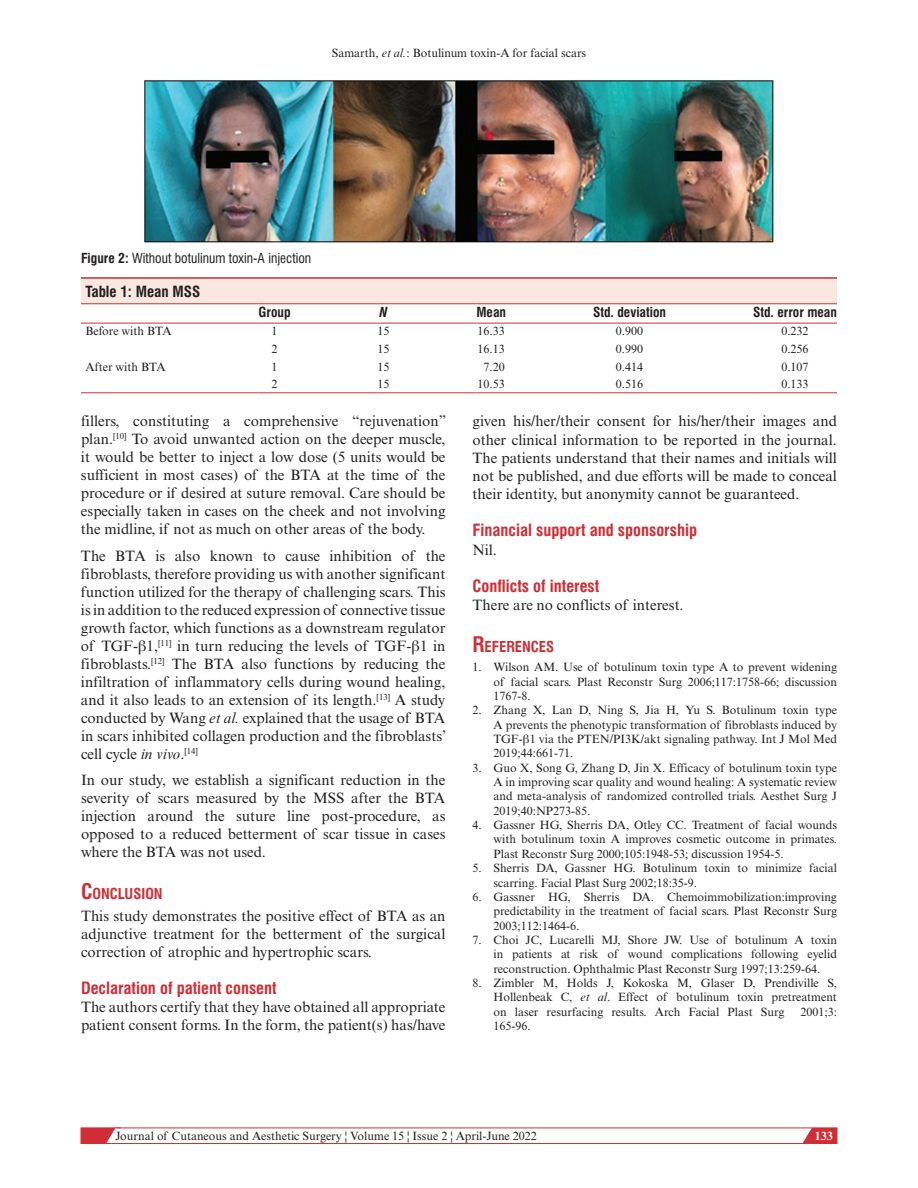
<style>
.page{position:relative;width:918px;height:1188px;background:#fff}
.page>*{position:absolute;margin:0;border:0;box-sizing:border-box;transform-origin:0 0}
.t1{font:700 condensed 16.5px "Swiss 721 BT";color:#d02e37}
.t2{font:15px/18px "Times New Roman MT Std";color:#231f20;text-align:justify}
.t3{font:700 condensed 15px "Swiss 721 BT";color:#231f20}
.t4{font:700 condensed 14.7px "Swiss 721 BT";color:#d02e37}
.t5{font:condensed 13.5px "Swiss 721 BT";color:#231f20}
.t6{font:700 condensed 13.5px "Swiss 721 BT";color:#231f20}
.t7{font:italic 700 condensed 13.5px "Swiss 721 BT";color:#231f20}
.t8{font:12px/14.4px "Times New Roman MT Std";color:#231f20;text-align:justify}
.t9{font:700 12px "Times New Roman MT Std";color:#fff}
.s1{font-style:italic}
.s2{font-weight:700}
.s3{font-family:"Gandhari Unicode"}
.s4{font-size:21px}
</style>
<div class="page">
<svg style="left:798px;top:1127px;width:39px;height:15px"></svg>
<div style="left:81px;top:1128px;width:756px;height:16px;border:1px solid #d02e37"></div>
<svg style="left:81px;top:1127px;width:40px;height:17px"></svg>
<img style="left:144px;top:80px;width:630px;height:163px">
<div style="left:81px;top:278px;width:756px;height:26px;background:#f9e7e0"></div>
<hr style="left:81px;top:277px;width:756px;height:2px;background:#d02e37">
<hr style="left:81px;top:303px;width:178px;height:1px;background:#d02e37">
<hr style="left:81px;top:323px;width:178px;height:1px;background:#d02e37">
<hr style="left:259px;top:303px;width:119px;height:1px;background:#d02e37">
<hr style="left:259px;top:323px;width:119px;height:1px;background:#d02e37">
<hr style="left:378px;top:303px;width:98px;height:1px;background:#d02e37">
<hr style="left:378px;top:323px;width:98px;height:1px;background:#d02e37">
<hr style="left:476px;top:303px;width:117px;height:1px;background:#d02e37">
<hr style="left:476px;top:323px;width:117px;height:1px;background:#d02e37">
<hr style="left:593px;top:303px;width:160px;height:1px;background:#d02e37">
<hr style="left:593px;top:323px;width:160px;height:1px;background:#d02e37">
<hr style="left:753px;top:303px;width:84px;height:1px;background:#d02e37">
<hr style="left:753px;top:323px;width:84px;height:1px;background:#d02e37">
<hr style="left:81px;top:392px;width:178px;height:1px;background:#d02e37">
<hr style="left:259px;top:392px;width:119px;height:1px;background:#d02e37">
<hr style="left:378px;top:392px;width:98px;height:1px;background:#d02e37">
<hr style="left:476px;top:392px;width:117px;height:1px;background:#d02e37">
<hr style="left:593px;top:392px;width:160px;height:1px;background:#d02e37">
<hr style="left:753px;top:392px;width:84px;height:1px;background:#d02e37">
<p class="t8" style="left:332px;top:46px;width:256px">Samarth, <span class="s1">et al.</span>: Botulinum toxin-A for facial scars</p>
<p class="t5" style="left:81px;top:249px;width:232px"><span class="s2">Figure 2:</span> Without botulinum toxin-A injection</p>
<p class="t3" style="left:86px;top:283px;width:116px">Table 1: Mean MSS</p>
<p class="t6" style="left:259px;top:304px;width:34px">Group</p>
<p class="t7" style="left:379px;top:304px;width:10px">N</p>
<p class="t6" style="left:476px;top:304px;width:31px">Mean</p>
<p class="t6" style="left:593px;top:304px;width:75px">Std. deviation</p>
<p class="t6" style="left:753px;top:304px;width:85px">Std. error mean</p>
<p class="t8" style="left:86px;top:324px;width:88px">Before with BTA</p>
<p class="t8" style="left:272px;top:324px;width:7px">1</p>
<p class="t8" style="left:378px;top:324px;width:13px">15</p>
<p class="t8" style="left:478px;top:324px;width:29px">16.33</p>
<p class="t8" style="left:616px;top:324px;width:29px">0.900</p>
<p class="t8" style="left:781px;top:324px;width:29px">0.232</p>
<p class="t8" style="left:272px;top:342px;width:7px">2</p>
<p class="t8" style="left:378px;top:342px;width:13px">15</p>
<p class="t8" style="left:478px;top:342px;width:29px">16.13</p>
<p class="t8" style="left:616px;top:342px;width:29px">0.990</p>
<p class="t8" style="left:781px;top:342px;width:29px">0.256</p>
<p class="t8" style="left:86px;top:359px;width:82px">After with BTA</p>
<p class="t8" style="left:272px;top:359px;width:7px">1</p>
<p class="t8" style="left:378px;top:359px;width:13px">15</p>
<p class="t8" style="left:484px;top:359px;width:23px">7.20</p>
<p class="t8" style="left:616px;top:359px;width:29px">0.414</p>
<p class="t8" style="left:781px;top:359px;width:29px">0.107</p>
<p class="t8" style="left:272px;top:377px;width:7px">2</p>
<p class="t8" style="left:378px;top:377px;width:13px">15</p>
<p class="t8" style="left:478px;top:377px;width:29px">10.53</p>
<p class="t8" style="left:616px;top:377px;width:29px">0.516</p>
<p class="t8" style="left:781px;top:377px;width:29px">0.133</p>
<p class="t2" style="left:81px;top:412px;width:367px">fillers, constituting a comprehensive “rejuvenation” plan.<sup>[10]</sup> To avoid unwanted action on the deeper muscle, it would be better to inject a low dose (5 units would be sufficient in most cases) of the BTA at the time of the procedure or if desired at suture removal. Care should be especially taken in cases on the cheek and not involving the midline, if not as much on other areas of the body.</p>
<p class="t2" style="left:81px;top:547px;width:367px">The BTA is also known to cause inhibition of the fibroblasts, therefore providing us with another significant function utilized for the therapy of challenging scars. This is in addition to the reduced expression of connective tissue growth factor, which functions as a downstream regulator of TGF-<span class="s3">β</span>1,<sup>[11]</sup> in turn reducing the levels of TGF-<span class="s3">β</span>1 in fibroblasts.<sup>[12]</sup> The BTA also functions by reducing the infiltration of inflammatory cells during wound healing, and it also leads to an extension of its length.<sup>[13]</sup> A study conducted by Wang <span class="s1">et al.</span> explained that the usage of BTA in scars inhibited collagen production and the fibroblasts’ cell cycle <span class="s1">in vivo</span>.<sup>[14]</sup></p>
<p class="t2" style="left:81px;top:771px;width:366px">In our study, we establish a significant reduction in the severity of scars measured by the MSS after the BTA injection around the suture line post-procedure, as opposed to a reduced betterment of scar tissue in cases where the BTA was not used.</p>
<p class="t4" style="left:81px;top:885px;width:83px"><span class="s4">C</span>ONCLUSION</p>
<p class="t2" style="left:81px;top:907px;width:366px">This study demonstrates the positive effect of BTA as an adjunctive treatment for the betterment of the surgical correction of atrophic and hypertrophic scars.</p>
<p class="t1" style="left:81px;top:978px;width:197px">Declaration of patient consent</p>
<p class="t2" style="left:81px;top:998px;width:366px">The authors certify that they have obtained all appropriate patient consent forms. In the form, the patient(s) has/have</p>
<p class="t2" style="left:472px;top:412px;width:366px">given his/her/their consent for his/her/their images and other clinical information to be reported in the journal.<br>The patients understand that their names and initials will not be published, and due efforts will be made to conceal their identity, but anonymity cannot be guaranteed.</p>
<p class="t1" style="left:472px;top:521px;width:226px">Financial support and sponsorship</p>
<p class="t2" style="left:472px;top:540px;width:26px">Nil.</p>
<p class="t1" style="left:472px;top:576px;width:128px">Conflicts of interest</p>
<p class="t2" style="left:472px;top:596px;width:213px">There are no conflicts of interest.</p>
<p class="t4" style="left:472px;top:638px;width:83px"><span class="s4">R</span>EFERENCES</p>
<p class="t8" style="left:494px;top:660px;width:345px;text-indent:-21px">1. Wilson AM. Use of botulinum toxin type A to prevent widening of facial scars. Plast Reconstr Surg 2006;117:1758-66; discussion 1767-8.</p>
<p class="t8" style="left:494px;top:703px;width:345px;text-indent:-21px">2. Zhang X, Lan D, Ning S, Jia H, Yu S. Botulinum toxin type A prevents the phenotypic transformation of fibroblasts induced by TGF-<span class="s3">β</span>1 via the PTEN/PI3K/akt signaling pathway. Int J Mol Med 2019;44:661-71.</p>
<p class="t8" style="left:494px;top:760px;width:345px;text-indent:-21px">3. Guo X, Song G, Zhang D, Jin X. Efficacy of botulinum toxin type A in improving scar quality and wound healing: A systematic review and meta-analysis of randomized controlled trials. Aesthet Surg J 2019;40:NP273-85.</p>
<p class="t8" style="left:494px;top:818px;width:345px;text-indent:-21px">4. Gassner HG, Sherris DA, Otley CC. Treatment of facial wounds with botulinum toxin A improves cosmetic outcome in primates.<br>Plast Reconstr Surg 2000;105:1948-53; discussion 1954-5.</p>
<p class="t8" style="left:494px;top:861px;width:345px;text-indent:-21px">5. Sherris DA, Gassner HG. Botulinum toxin to minimize facial scarring. Facial Plast Surg 2002;18:35-9.</p>
<p class="t8" style="left:494px;top:890px;width:345px;text-indent:-21px">6. Gassner HG, Sherris DA. Chemoimmobilization:improving predictability in the treatment of facial scars. Plast Reconstr Surg 2003;112:1464-6.</p>
<p class="t8" style="left:494px;top:933px;width:345px;text-indent:-21px">7. Choi JC, Lucarelli MJ, Shore JW. Use of botulinum A toxin in patients at risk of wound complications following eyelid reconstruction. Ophthalmic Plast Reconstr Surg 1997;13:259-64.</p>
<p class="t8" style="left:494px;top:976px;width:345px;text-indent:-21px">8. Zimbler M, Holds J, Kokoska M, Glaser D, Prendiville S, Hollenbeak C, <span class="s1">et al</span>. Effect of botulinum toxin pretreatment on laser resurfacing results. Arch Facial Plast Surg</p>
<p class="t8" style="left:801px;top:1004px;width:38px">2001;3:</p>
<p class="t8" style="left:494px;top:1019px;width:39px">165-96.</p>
<p class="t8" style="left:116px;top:1129px;width:423px">Journal of Cutaneous and Aesthetic Surgery ¦ Volume 15 ¦ Issue 2 ¦ April-June 2022</p>
<p class="t9" style="left:815px;top:1128px;width:19px">133</p>
</div>
